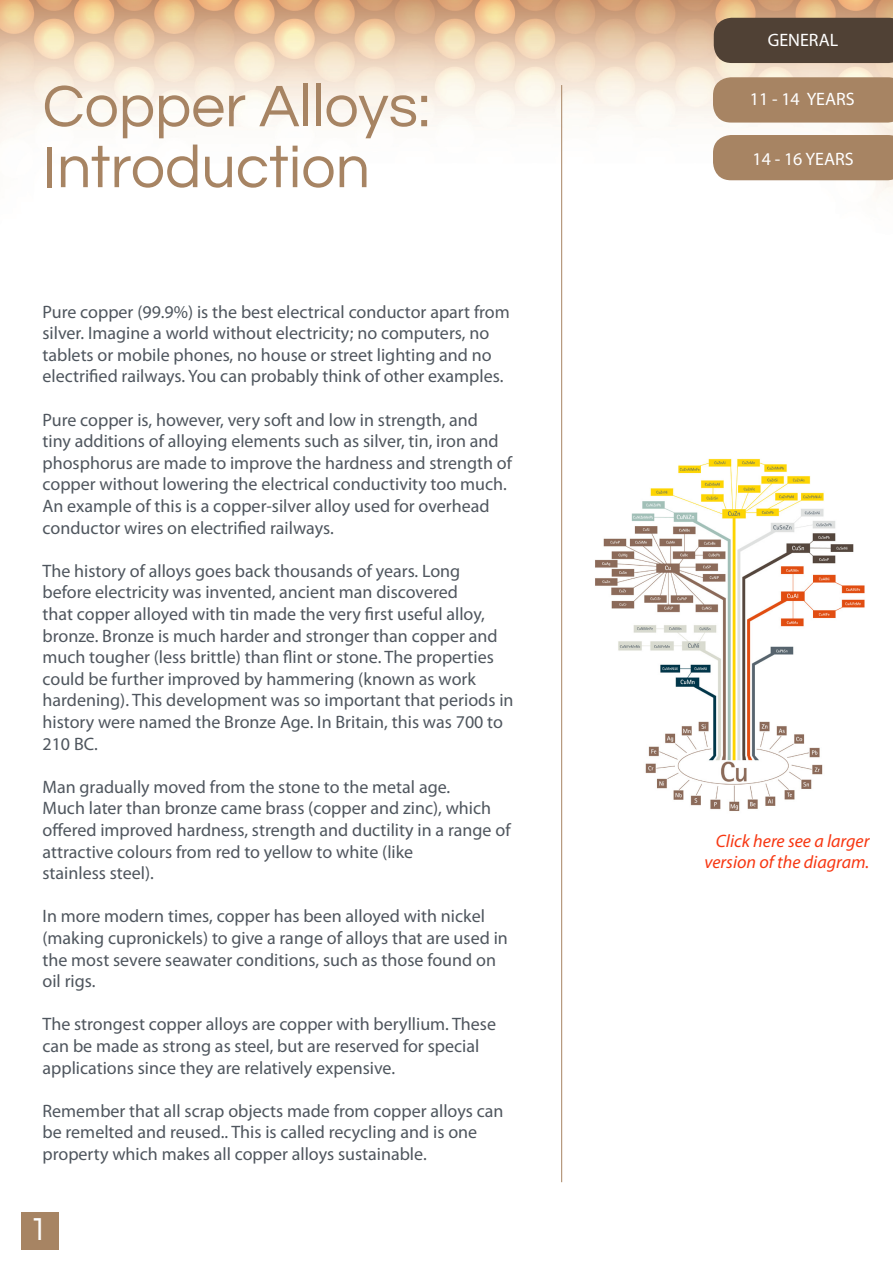
<style>
.page{position:relative;width:893px;height:1263px;background:#fff}
.page>*{position:absolute;margin:0;border:0;box-sizing:border-box;transform-origin:0 0}
.t1{font:60.9px "Questrial";color:#a78463}
.t2{font:33px "Questrial";color:#fff}
.t3{font:18px/21.6px "Myriad Pro";color:#4f565e}
.t4{font:italic 18px "Myriad Pro";color:#f73712}
.t5{font:18px "Myriad Pro";color:#fff}
</style>
<div class="page">
<img style="left:0;top:0;width:893px;height:301px">
<hr style="left:561px;top:85px;width:1px;height:1097px;background:#a78463">
<div style="left:21px;top:1212px;width:38px;height:38px;background:#a78463"></div>
<img style="left:595px;top:458px;width:270px;height:353px">
<div style="left:713px;top:77px;width:180px;height:46px;background:#a78463"></div>
<div style="left:713px;top:135px;width:180px;height:45px;background:#a78463"></div>
<div style="left:714px;top:18px;width:179px;height:45px;background:#504135"></div>
<p class="t1" style="left:43px;top:76px;width:389px">Copper Alloys:</p>
<p class="t1" style="left:43px;top:137px;width:329px">Introduction</p>
<p class="t3" style="left:43px;top:300px;width:469px">Pure copper (99.9%) is the best electrical conductor apart from silver. Imagine a world without electricity; no computers, no tablets or mobile phones, no house or street lighting and no electrified railways. You can probably think of other examples.</p>
<p class="t3" style="left:43px;top:408px;width:471px">Pure copper is, however, very soft and low in strength, and<br>tiny additions of alloying elements such as silver, tin, iron and phosphorus are made to improve the hardness and strength of copper without lowering the electrical conductivity too much.<br>An example of this is a copper-silver alloy used for overhead conductor wires on electrified railways.</p>
<p class="t3" style="left:43px;top:560px;width:472px">The history of alloys goes back thousands of years. Long before electricity was invented, ancient man discovered<br>that copper alloyed with tin made the very first useful alloy, bronze. Bronze is much harder and stronger than copper and much tougher (less brittle) than flint or stone. The properties could be further improved by hammering (known as work hardening). This development was so important that periods in history were named the Bronze Age. In Britain, this was 700 to 210 BC.</p>
<p class="t3" style="left:43px;top:776px;width:409px">Man gradually moved from the stone to the metal age.</p>
<p class="t3" style="left:43px;top:797px;width:470px">Much later than bronze came brass (copper and zinc), which offered improved hardness, strength and ductility in a range of attractive colours from red to yellow to white (like</p>
<p class="t3" style="left:43px;top:862px;width:113px">stainless steel).</p>
<p class="t3" style="left:43px;top:905px;width:467px">In more modern times, copper has been alloyed with nickel (making cupronickels) to give a range of alloys that are used in the most severe seawater conditions, such as those found on</p>
<p class="t3" style="left:43px;top:970px;width:55px">oil rigs.</p>
<p class="t3" style="left:43px;top:1013px;width:455px">The strongest copper alloys are copper with beryllium. These can be made as strong as steel, but are reserved for special applications since they are relatively expensive.</p>
<p class="t3" style="left:43px;top:1100px;width:462px">Remember that all scrap objects made from copper alloys can be remelted and reused.. This is called recycling and is one property which makes all copper alloys sustainable.</p>
<p class="t2" style="left:29px;top:1213px;width:20px">1</p>
<p class="t5" style="left:768px;top:29px;width:72px">GENERAL</p>
<p class="t5" style="left:750px;top:88px;width:106px">11 - 14 YEARS</p>
<p class="t5" style="left:752px;top:148px;width:103px">14 - 16 YEARS</p>
<p class="t4" style="left:716px;top:829px;width:155px">Click here see a larger</p>
<p class="t4" style="left:704px;top:851px;width:167px">version of the diagram.</p>
</div>
